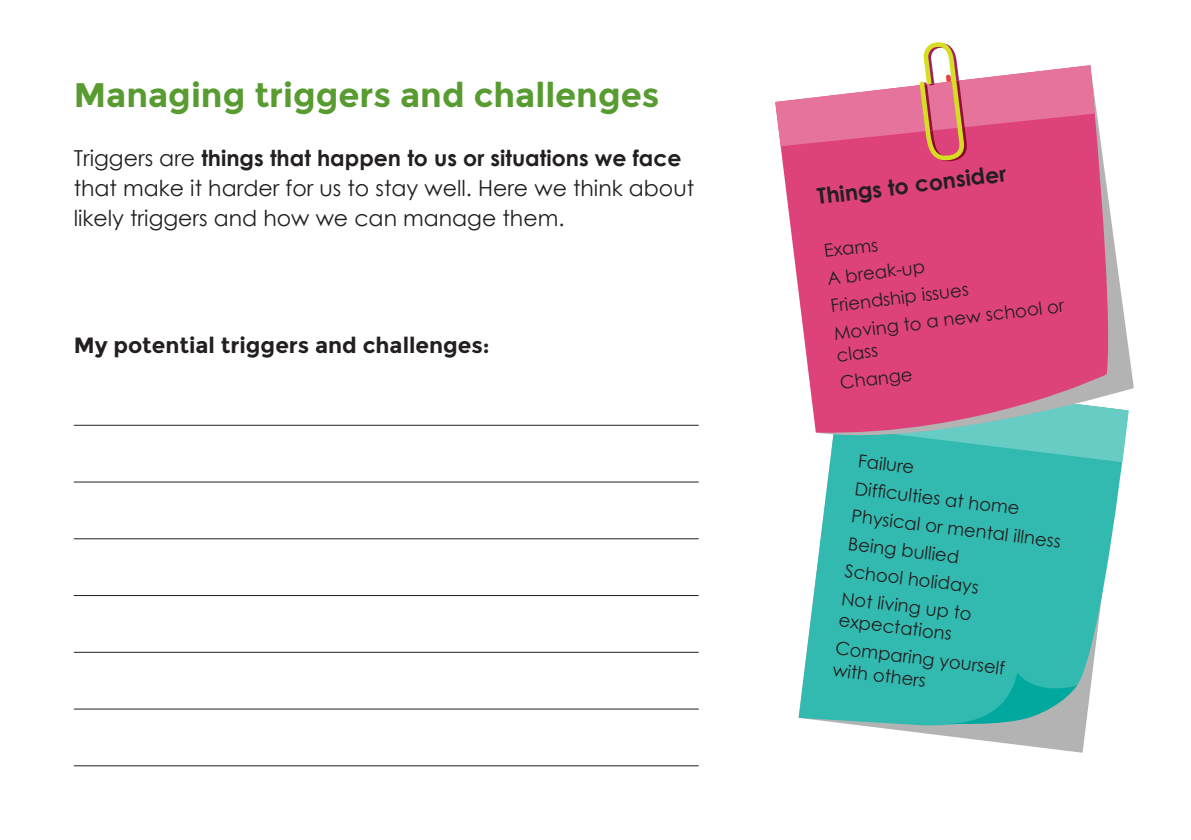
<style>
.page{position:relative;width:1191px;height:840px;background:#fff}
.page>*{position:absolute;margin:0;border:0;box-sizing:border-box;transform-origin:0 0}
.t1{font:700 34px "Montserrat";color:#589b31}
.t2{font:22px/30px "Century Gothic";color:#231f20}
.t3{font:700 22px "Montserrat";color:#231f20}
.t4{font:700 22px "Century Gothic";color:#231f20}
.t5{font:18px/22px "Century Gothic";color:#231f20}
.s1{font-weight:700}
</style>
<div class="page">
<hr style="left:74px;top:538px;width:624px;height:1px;background:#231f20">
<hr style="left:74px;top:594px;width:624px;height:1px;background:#231f20">
<hr style="left:74px;top:424px;width:624px;height:1px;background:#231f20">
<hr style="left:74px;top:651px;width:624px;height:1px;background:#231f20">
<hr style="left:74px;top:481px;width:624px;height:1px;background:#231f20">
<hr style="left:74px;top:708px;width:624px;height:1px;background:#231f20">
<hr style="left:74px;top:765px;width:624px;height:1px;background:#231f20">
<svg style="left:866px;top:726px;width:220px;height:26px;fill:#bbb"></svg>
<svg style="left:798px;top:448px;width:325px;height:278px;background:#4ec2ba"></svg>
<svg style="left:834px;top:448px;width:291px;height:14px;background:#3ebeb4"></svg>
<svg style="left:831px;top:242px;width:302px;height:206px"></svg>
<svg style="left:782px;top:93px;width:332px;height:343px;background:#d95a89"></svg>
<svg style="left:775px;top:42px;width:319px;height:121px"></svg>
<svg style="left:947px;top:672px;width:130px;height:54px;background:#3ab3ab"></svg>
<p class="t1" style="left:74px;top:74px;width:587px">Managing triggers and challenges</p>
<p class="t2" style="left:74px;top:142px;width:622px">Triggers are <span class="s1">things that happen to us or situations we face </span>that make it harder for us to stay well. Here we think about likely triggers and how we can manage them.</p>
<p class="t3" style="left:74px;top:332px;width:417px">My potential triggers and challenges:</p>
<p class="t4" style="left:815px;top:180px;width:192px;rotate:-7deg">Things to consider</p>
<p class="t5" style="left:822px;top:239px;width:56px;rotate:-7deg">Exams</p>
<p class="t5" style="left:826px;top:267px;width:100px;rotate:-7deg">A break-up</p>
<p class="t5" style="left:829px;top:294px;width:140px;rotate:-7deg">Friendship issues</p>
<p class="t5" style="left:832px;top:322px;width:233px;rotate:-7deg">Moving to a new school or class</p>
<p class="t5" style="left:838px;top:371px;width:74px;rotate:-7deg">Change</p>
<p class="t5" style="left:859px;top:449px;width:58px;rotate:7deg">Failure</p>
<p class="t5" style="left:856px;top:476px;width:167px;rotate:7deg">Diffi culties at home</p>
<p class="t5" style="left:853px;top:504px;width:212px;rotate:7deg">Physical or mental illness</p>
<p class="t5" style="left:849px;top:531px;width:113px;rotate:7deg">Being bullied</p>
<p class="t5" style="left:846px;top:559px;width:136px;rotate:7deg">School holidays</p>
<p class="t5" style="left:843px;top:586px;width:133px;rotate:7deg">Not living up to expectations</p>
<p class="t5" style="left:837px;top:635px;width:172px;rotate:7deg">Comparing yourself with others</p>
</div>
